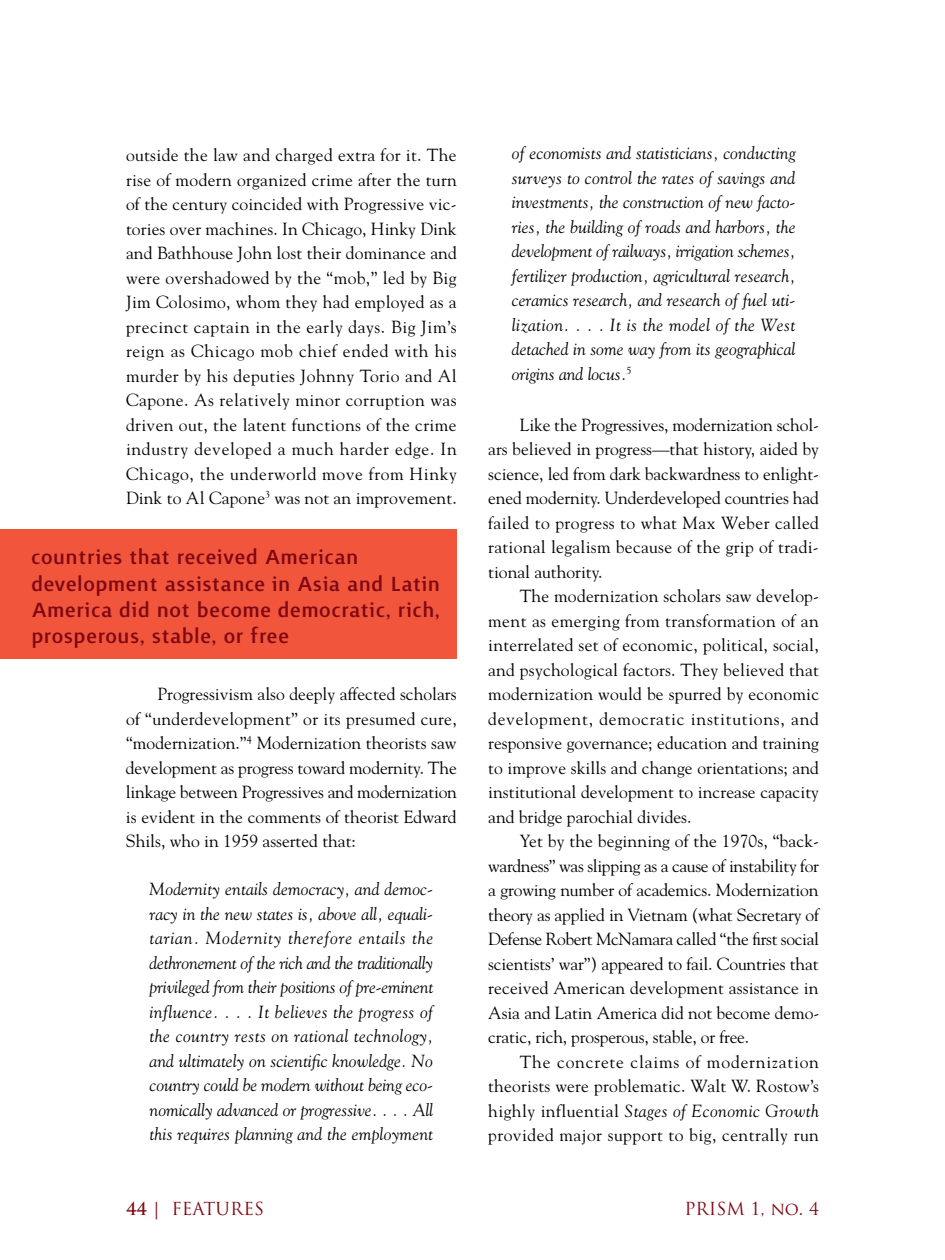
<style>
.page{position:relative;width:945px;height:1260px;background:#fff}
.page>*{position:absolute;margin:0;border:0;box-sizing:border-box;transform-origin:0 0}
.t1{font:500 26.25px/26.2px "Surface";letter-spacing:.02em;color:#7f0814}
.t2{font:17.5px/24.5px "Goudy Std";letter-spacing:.005em;color:#000;text-align:justify}
.t3{font:italic 17.5px/24.5px "Goudy Std";color:#000;text-align:justify}
.t4{font:17.5px "Trajan Pro";color:#7f0814}
.s1{font-style:italic}
.s2{font-weight:700}
</style>
<div class="page">
<div style="left:0;top:529px;width:457px;height:130px;background:#f1563c"></div>
<p class="t2" style="left:126px;top:142px;width:332px">outside the law and charged extra for it. The rise of modern organized crime after the turn of the century coincided with Progressive vic&shy;tories over machines. In Chicago, Hinky Dink and Bathhouse John lost their dominance and were overshadowed by the “mob,” led by Big Jim Colosimo, whom they had employed as a precinct captain in the early days. Big Jim’s reign as Chicago mob chief ended with his murder by his deputies Johnny Torio and Al Capone. As relatively minor corruption was driven out, the latent functions of the crime industry developed a much harder edge. In Chicago, the underworld move from Hinky Dink to Al Capone<sup>3</sup> was not an improvement.</p>
<h1 class="t1" style="left:32px;top:545px;width:410px">countries that received American development assistance in Asia and Latin America did not become democratic, rich, prosperous, stable, or free</h1>
<p class="t2" style="left:126px;top:681px;width:332px;text-indent:32px">Progressivism also deeply affected scholars of “underdevelopment” or its presumed cure, “modernization.”<sup>4</sup> Modernization theorists saw development as progress toward modernity. The linkage between Progressives and modernization is evident in the comments of theorist Edward Shils, who in 1959 asserted that:</p>
<p class="t3" style="left:150px;top:877px;width:285px">Modernity entails democracy, and democ&shy;racy in the new states is, above all, equali&shy;tarian. Modernity therefore entails the dethronement of the rich and the traditionally privileged from their positions of pre-eminent influence. . . . It believes the progress of the country rests on rational technology, and ultimately on scientific knowledge. No country could be modern without being eco&shy;nomically advanced or progressive. . . . All this requires planning and the employment</p>
<p class="t3" style="left:512px;top:141px;width:285px">of economists and statisticians, conducting surveys to control the rates of savings and investments, the construction of new facto&shy;ries, the building of roads and harbors, the development of railways, irrigation schemes, fertilizer production, agricultural research, ceramics research, and research of fuel uti&shy;lization. . . . It is the model of the West detached in some way from its geographical origins and locus.<sup>5</sup></p>
<p class="t2" style="left:488px;top:412px;width:332px;text-indent:32px">Like the Progressives, modernization schol&shy;ars believed in progress—that history, aided by science, led from dark backwardness to enlight&shy;ened modernity. Underdeveloped countries had failed to progress to what Max Weber called rational legalism because of the grip of tradi&shy;tional authority.</p>
<p class="t2" style="left:488px;top:583px;width:332px;text-indent:32px">The modernization scholars saw develop&shy;ment as emerging from transformation of an interrelated set of economic, political, social, and psychological factors. They believed that modernization would be spurred by economic development, democratic institutions, and responsive governance; education and training to improve skills and change orientations; and institutional development to increase capacity and bridge parochial divides.</p>
<p class="t2" style="left:488px;top:828px;width:332px;text-indent:32px">Yet by the beginning of the 1970s, “back&shy;wardness” was slipping as a cause of instability for a growing number of academics. Modernization theory as applied in Vietnam (what Secretary of Defense Robert McNamara called “the first social scientists’ war”) appeared to fail. Countries that received American development assistance in Asia and Latin America did not become demo&shy;cratic, rich, prosperous, stable, or free.</p>
<p class="t2" style="left:488px;top:1049px;width:332px;text-indent:32px">The concrete claims of modernization theorists were problematic. Walt W. Rostow’s highly influential <span class="s1">Stages of Economic Growth </span>provided major support to big, centrally run</p>
<p class="t4" style="left:126px;top:1197px;width:136px"><span class="s2">44 |</span> FEATURES</p>
<p class="t4" style="left:685px;top:1197px;width:136px">PRISM 1, NO. 4</p>
</div>
